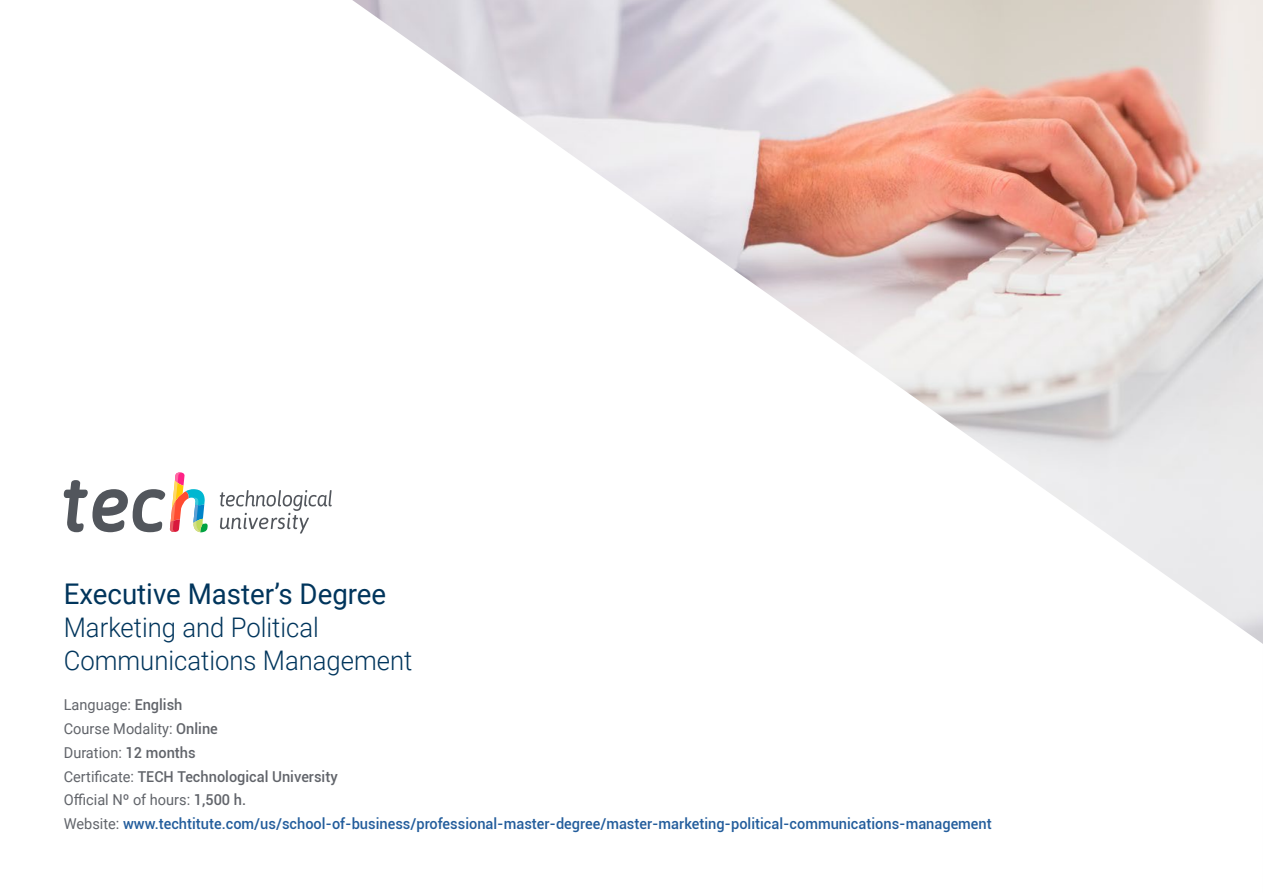
<style>
.page{position:relative;width:1263px;height:893px;background:#fff}
.page>*{position:absolute;margin:0;border:0;box-sizing:border-box;transform-origin:0 0}
.t1{font:28.5px "Roboto";color:#00355c}
.t2{font:300 27px/33px "Roboto";color:#00355c;scale:.95 1}
.t3{font:500 15px/23.7px "Roboto";color:#235d9c}
.s1{font-weight:400;color:#61646a}
.s2{color:#61646a}
</style>
<div class="page">
<img style="left:352px;top:0;width:911px;height:644px">
<svg style="left:64px;top:472px;width:144px;height:60px"></svg>
<svg style="left:220px;top:490px;width:112px;height:43px"></svg>
<h1 class="t1" style="left:64px;top:574px;width:324px">Executive Master’s Degree</h1>
<h2 class="t2" style="left:64px;top:610px;width:368px">Marketing and Political<br>Communications Management</h2>
<p class="t3" style="left:64px;top:693px;width:929px"><span class="s1">Language:</span> <span class="s2">English<br></span><span class="s1">Course Modality:</span> <span class="s2">Online<br></span><span class="s1">Duration:</span> <span class="s2">12 months<br></span><span class="s1">Certificate:</span> <span class="s2">TECH Technological University<br></span><span class="s1">Official Nº of hours:</span> <span class="s2">1,500 h.<br></span><span class="s1">Website:</span> www.techtitute.com/us/school-of-business/professional-master-degree/master-marketing-political-communications-management</p>
</div>
